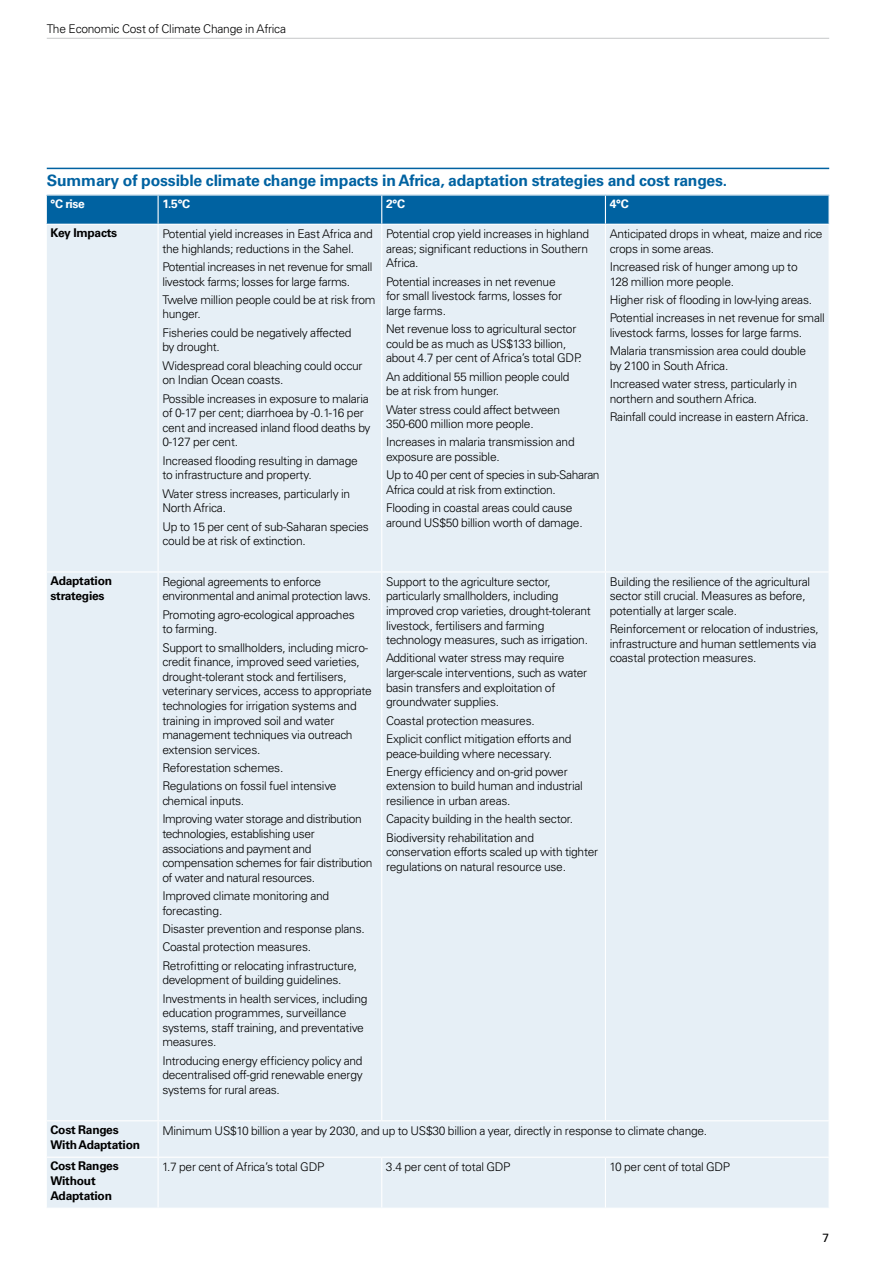
<style>
.page{position:relative;width:893px;height:1263px;background:#fff}
.page>*{position:absolute;margin:0;border:0;box-sizing:border-box;transform-origin:0 0}
.t1{font:700 15.75px "Univers CA";letter-spacing:-.01em;color:#0062a1}
.t2{font:300 12px/14.7px "Univers CA";letter-spacing:-.02em;color:#000}
.t3{font:700 12px/14.7px "Univers CA";letter-spacing:-.02em;color:#000}
.t4{font:700 12px "Univers CA";color:#fff}
.t5{font:12px "Univers CA";color:#000}
</style>
<div class="page">
<hr style="left:47px;top:38px;width:782px;height:1px;background:#c6c7c8">
<hr style="left:47px;top:168px;width:782px;height:1px;background:#0062a1">
<div style="left:47px;top:225px;width:781px;height:982px;background:#e6eff6"></div>
<hr style="left:158px;top:225px;width:1px;height:346px;background:#fff">
<hr style="left:381px;top:225px;width:1px;height:346px;background:#fff">
<hr style="left:605px;top:225px;width:1px;height:346px;background:#fff">
<hr style="left:46px;top:571px;width:112px;height:1px;background:#fff">
<hr style="left:158px;top:571px;width:224px;height:1px;background:#fff">
<hr style="left:158px;top:572px;width:1px;height:548px;background:#fff">
<hr style="left:382px;top:571px;width:223px;height:1px;background:#fff">
<hr style="left:381px;top:572px;width:1px;height:548px;background:#fff">
<hr style="left:605px;top:571px;width:225px;height:1px;background:#fff">
<hr style="left:605px;top:572px;width:1px;height:548px;background:#fff">
<hr style="left:46px;top:1120px;width:112px;height:1px;background:#fff">
<hr style="left:158px;top:1120px;width:224px;height:1px;background:#fff">
<hr style="left:158px;top:1121px;width:1px;height:35px;background:#fff">
<hr style="left:382px;top:1120px;width:223px;height:1px;background:#fff">
<hr style="left:605px;top:1120px;width:225px;height:1px;background:#fff">
<hr style="left:46px;top:1156px;width:112px;height:2px;background:#fff">
<hr style="left:158px;top:1156px;width:224px;height:2px;background:#fff">
<hr style="left:158px;top:1158px;width:1px;height:49px;background:#fff">
<hr style="left:382px;top:1156px;width:223px;height:2px;background:#fff">
<hr style="left:381px;top:1158px;width:1px;height:49px;background:#fff">
<hr style="left:605px;top:1156px;width:225px;height:2px;background:#fff">
<hr style="left:605px;top:1158px;width:1px;height:49px;background:#fff">
<svg style="left:46px;top:195px;width:783px;height:29px;background:#0967a4"></svg>
<hr style="left:828px;top:196px;width:2px;height:28px;background:#fff">
<p class="t2" style="left:47px;top:21px;width:241px">The Economic Cost of Climate Change in Africa</p>
<h1 class="t1" style="left:47px;top:171px;width:682px">Summary of possible climate change impacts in Africa, adaptation strategies and cost ranges.</h1>
<p class="t4" style="left:51px;top:197px;width:36px">°C rise</p>
<p class="t4" style="left:162px;top:197px;width:29px">1.5°C</p>
<p class="t4" style="left:386px;top:197px;width:20px">2°C</p>
<p class="t4" style="left:610px;top:197px;width:20px">4°C</p>
<p class="t3" style="left:51px;top:226px;width:68px">Key Impacts</p>
<p class="t2" style="left:162px;top:226px;width:212px">Potential yield increases in East Africa and the highlands; reductions in the Sahel.</p>
<p class="t2" style="left:162px;top:259px;width:212px">Potential increases in net revenue for small livestock farms; losses for large farms.</p>
<p class="t2" style="left:162px;top:292px;width:215px">Twelve million people could be at risk from hunger.</p>
<p class="t2" style="left:162px;top:325px;width:191px">Fisheries could be negatively affected by drought.</p>
<p class="t2" style="left:162px;top:358px;width:202px">Widespread coral bleaching could occur on Indian Ocean coasts.</p>
<p class="t2" style="left:162px;top:391px;width:210px">Possible increases in exposure to malaria of 0-17 per cent; diarrhoea by -0.1-16 per cent and increased inland flood deaths by 0-127 per cent.</p>
<p class="t2" style="left:162px;top:453px;width:197px">Increased flooding resulting in damage to infrastructure and property.</p>
<p class="t2" style="left:162px;top:486px;width:189px">Water stress increases, particularly in<br>North Africa.</p>
<p class="t2" style="left:162px;top:519px;width:208px">Up to 15 per cent of sub-Saharan species could be at risk of extinction.</p>
<p class="t2" style="left:386px;top:226px;width:205px;text-align:justify">Potential crop yield increases in highland areas; significant reductions in Southern Africa.</p>
<p class="t2" style="left:386px;top:274px;width:177px">Potential increases in net revenue for small livestock farms, losses for large farms.</p>
<p class="t2" style="left:386px;top:321px;width:197px">Net revenue loss to agricultural sector could be as much as US$133 billion, about 4.7 per cent of Africa’s total GDP.</p>
<p class="t2" style="left:386px;top:369px;width:185px">An additional 55 million people could be at risk from hunger.</p>
<p class="t2" style="left:386px;top:402px;width:176px">Water stress could affect between<br>350-600 million more people.</p>
<p class="t2" style="left:386px;top:435px;width:190px">Increases in malaria transmission and exposure are possible.</p>
<p class="t2" style="left:386px;top:468px;width:215px">Up to 40 per cent of species in sub-Saharan<br>Africa could at risk from extinction.</p>
<p class="t2" style="left:386px;top:501px;width:198px">Flooding in coastal areas could cause around US$50 billion worth of damage.</p>
<p class="t2" style="left:610px;top:226px;width:214px">Anticipated drops in wheat, maize and rice crops in some areas.</p>
<p class="t2" style="left:610px;top:259px;width:189px">Increased risk of hunger among up to<br>128 million more people.</p>
<p class="t2" style="left:610px;top:290px;width:217px;line-height:18.3px">Higher risk of flooding in low-lying areas.<br>Potential increases in net revenue for small</p>
<p class="t2" style="left:610px;top:323px;width:198px;line-height:18.3px">livestock farms, losses for large farms.<br>Malaria transmission area could double</p>
<p class="t2" style="left:610px;top:356px;width:189px;line-height:18.3px">by 2100 in South Africa.<br>Increased water stress, particularly in</p>
<p class="t2" style="left:610px;top:389px;width:201px;line-height:18.3px">northern and southern Africa.<br>Rainfall could increase in eastern Africa.</p>
<p class="t3" style="left:50px;top:574px;width:63px">Adaptation strategies</p>
<p class="t2" style="left:162px;top:574px;width:210px">Regional agreements to enforce environmental and animal protection laws.</p>
<p class="t2" style="left:162px;top:607px;width:194px">Promoting agro-ecological approaches to farming.</p>
<p class="t2" style="left:162px;top:640px;width:211px">Support to smallholders, including micro&shy;credit finance, improved seed varieties, drought-tolerant stock and fertilisers, veterinary services, access to appropriate technologies for irrigation systems and training in improved soil and water management techniques via outreach extension services.</p>
<p class="t2" style="left:162px;top:759px;width:176px;line-height:18.3px">Reforestation schemes.<br>Regulations on fossil fuel intensive</p>
<p class="t2" style="left:162px;top:792px;width:201px;line-height:18.3px">chemical inputs.<br>Improving water storage and distribution</p>
<p class="t2" style="left:162px;top:826px;width:212px">technologies, establishing user associations and payment and compensation schemes for fair distribution of water and natural resources.</p>
<p class="t2" style="left:162px;top:888px;width:168px">Improved climate monitoring and forecasting.</p>
<p class="t2" style="left:162px;top:920px;width:204px;line-height:18.3px">Disaster prevention and response plans.<br>Coastal protection measures.<br>Retrofitting or relocating infrastructure,</p>
<p class="t2" style="left:162px;top:971px;width:207px;line-height:18.3px">development of building guidelines.<br>Investments in health services, including</p>
<p class="t2" style="left:162px;top:1005px;width:203px">education programmes, surveillance systems, staff training, and preventative measures.</p>
<p class="t2" style="left:162px;top:1053px;width:202px;text-align:justify">Introducing energy efficiency policy and decentralised off-grid renewable energy systems for rural areas.</p>
<p class="t2" style="left:386px;top:574px;width:206px">Support to the agriculture sector, particularly smallholders, including improved crop varieties, drought-tolerant livestock, fertilisers and farming technology measures, such as irrigation.</p>
<p class="t2" style="left:386px;top:651px;width:203px">Additional water stress may require larger-scale interventions, such as water basin transfers and exploitation of groundwater supplies.</p>
<p class="t2" style="left:386px;top:711px;width:187px;line-height:18.3px">Coastal protection measures.<br>Explicit conflict mitigation efforts and</p>
<p class="t2" style="left:386px;top:744px;width:183px;line-height:18.3px">peace-building where necessary.<br>Energy efficiency and on-grid power</p>
<p class="t2" style="left:386px;top:779px;width:198px">extension to build human and industrial resilience in urban areas.</p>
<p class="t2" style="left:386px;top:810px;width:189px;line-height:18.3px">Capacity building in the health sector.<br>Biodiversity rehabilitation and</p>
<p class="t2" style="left:386px;top:845px;width:214px">conservation efforts scaled up with tighter regulations on natural resource use.</p>
<p class="t2" style="left:610px;top:574px;width:202px">Building the resilience of the agricultural sector still crucial. Measures as before, potentially at larger scale.</p>
<p class="t2" style="left:610px;top:622px;width:211px">Reinforcement or relocation of industries, infrastructure and human settlements via coastal protection measures.</p>
<p class="t3" style="left:51px;top:1122px;width:91px">Cost Ranges<br>With Adaptation</p>
<p class="t2" style="left:162px;top:1123px;width:546px">Minimum US$10 billion a year by 2030, and up to US$30 billion a year, directly in response to climate change.</p>
<p class="t3" style="left:50px;top:1159px;width:70px">Cost Ranges<br>Without<br>Adaptation</p>
<p class="t2" style="left:162px;top:1159px;width:164px">1.7 per cent of Africa’s total GDP</p>
<p class="t2" style="left:386px;top:1159px;width:126px">3.4 per cent of total GDP</p>
<p class="t2" style="left:610px;top:1159px;width:122px">10 per cent of total GDP</p>
<p class="t5" style="left:822px;top:1231px;width:8px">7</p>
</div>
